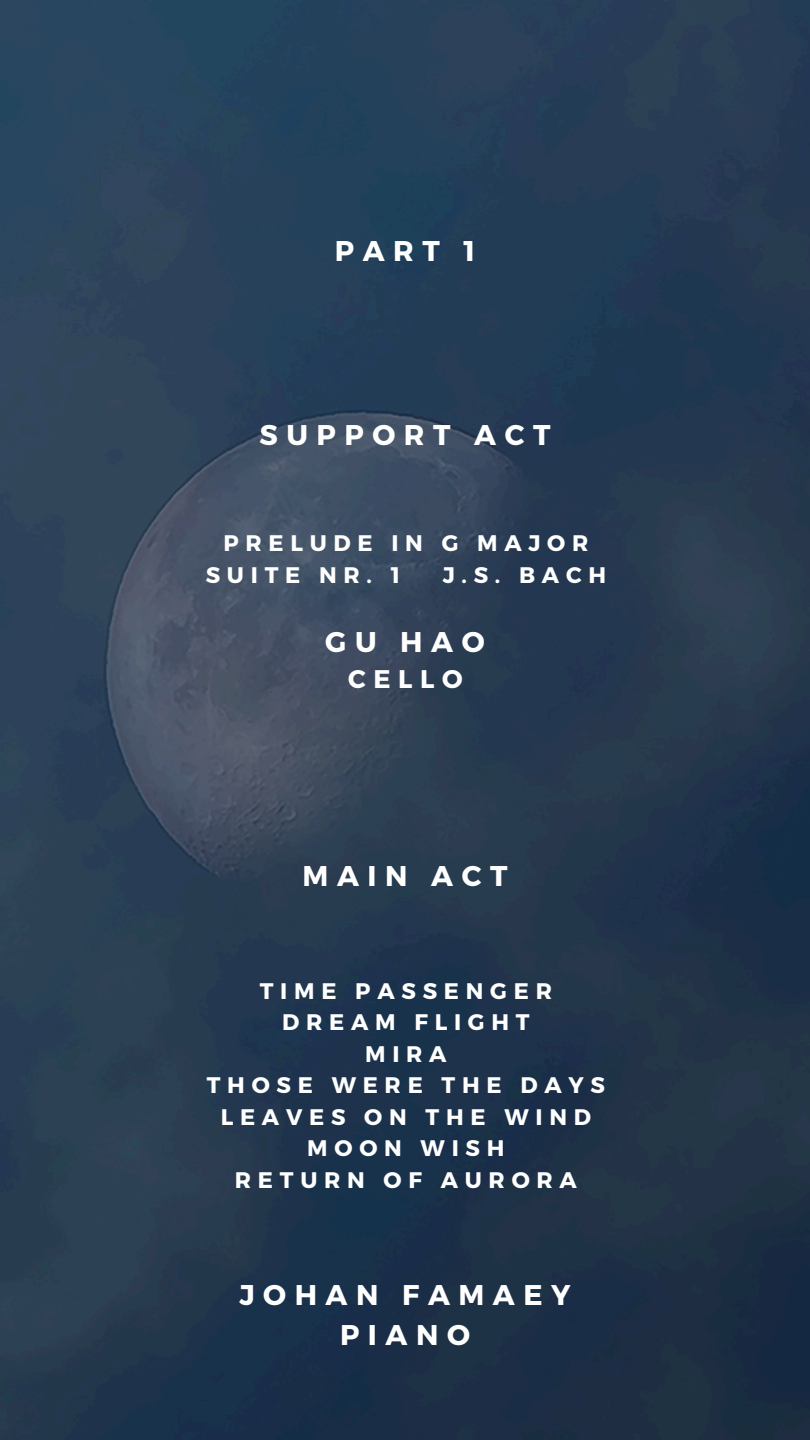
<style>
.page{position:relative;width:810px;height:1440px;background:#fff}
.page>*{position:absolute;margin:0;border:0;box-sizing:border-box;transform-origin:0 0}
.t1{font:700 28.5px/39.8px "Montserrat";letter-spacing:.3em;color:#fff;text-align:center}
.t2{font:700 25.5px "Montserrat";letter-spacing:.3em;color:#fff}
.t3{font:700 22.5px "Montserrat";letter-spacing:.3em;color:#fff}
</style>
<div class="page">
<img style="left:0;top:0;width:810px;height:1440px">
<p class="t1" style="left:335px;top:230px;width:142px">PART 1</p>
<p class="t1" style="left:260px;top:414px;width:292px">SUPPORT ACT</p>
<h1 class="t3" style="left:223px;top:528px;width:367px">PRELUDE IN G MAJOR</h1>
<h1 class="t3" style="left:206px;top:560px;width:196px">SUITE NR. 1</h1>
<h1 class="t3" style="left:443px;top:560px;width:165px">J.S. BACH</h1>
<p class="t1" style="left:325px;top:620px;width:161px">GU HAO</p>
<p class="t2" style="left:348px;top:663px;width:116px">CELLO</p>
<p class="t1" style="left:303px;top:854px;width:206px">MAIN ACT</p>
<h1 class="t3" style="left:260px;top:976px;width:294px">TIME PASSENGER</h1>
<h1 class="t3" style="left:282px;top:1008px;width:249px">DREAM FLIGHT</h1>
<p class="t3" style="left:365px;top:1039px;width:83px">MIRA</p>
<p class="t3" style="left:207px;top:1071px;width:400px">THOSE WERE THE DAYS</p>
<p class="t3" style="left:221px;top:1102px;width:372px">LEAVES ON THE WIND</p>
<p class="t3" style="left:307px;top:1134px;width:199px">MOON WISH</p>
<p class="t3" style="left:235px;top:1165px;width:344px">RETURN OF AURORA</p>
<p class="t1" style="left:239px;top:1273px;width:333px">JOHAN FAMAEY<br>PIANO</p>
</div>
